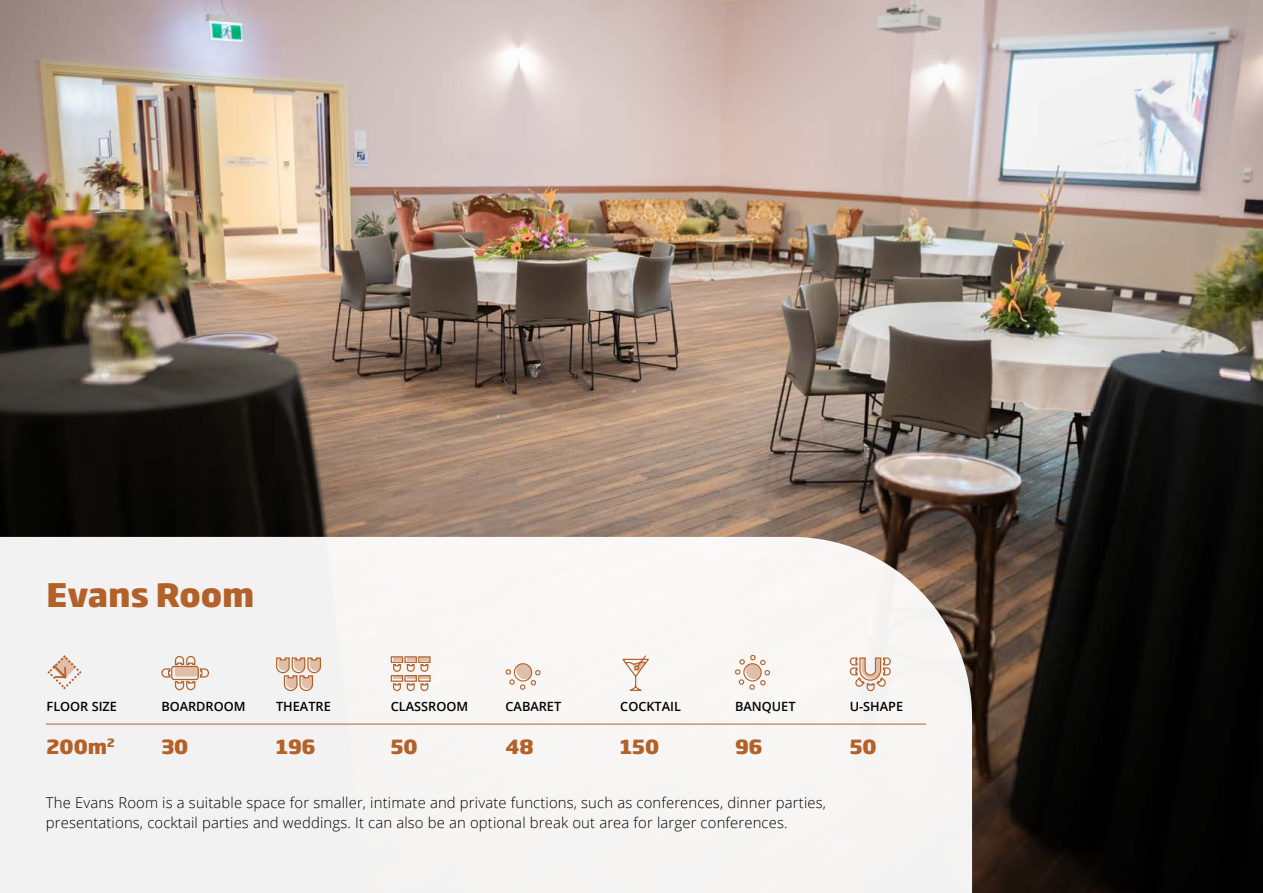
<style>
.page{position:relative;width:1263px;height:893px;background:#fff}
.page>*{position:absolute;margin:0;border:0;box-sizing:border-box;transform-origin:0 0}
.t1{font:800 31.8px "Soho Gothic Std";color:#b36128}
.t2{font:800 19.05px "Soho Gothic Std";color:#b36128}
.t3{font:300 14.85px/19px "Open Sans";letter-spacing:.01em;color:#000}
.t4{font:600 12.75px "Open Sans";color:#000}
</style>
<div class="page">
<img style="left:0;top:0;width:1263px;height:893px">
<div style="left:0;top:537px;width:972px;height:356px;background:#f6f5f4"></div>
<svg style="left:275px;top:657px;width:47px;height:35px"></svg>
<svg style="left:504px;top:663px;width:38px;height:28px"></svg>
<svg style="left:161px;top:655px;width:49px;height:36px"></svg>
<svg style="left:47px;top:655px;width:35px;height:34px"></svg>
<hr style="left:46px;top:724px;width:880px;height:1px;background:#b36128">
<svg style="left:390px;top:656px;width:41px;height:36px"></svg>
<svg style="left:734px;top:654px;width:37px;height:37px"></svg>
<svg style="left:621px;top:654px;width:29px;height:37px"></svg>
<svg style="left:849px;top:657px;width:42px;height:35px"></svg>
<h1 class="t1" style="left:47px;top:574px;width:209px">Evans Room</h1>
<p class="t4" style="left:47px;top:698px;width:72px">FLOOR SIZE</p>
<p class="t4" style="left:161px;top:698px;width:86px">BOARDROOM</p>
<p class="t4" style="left:276px;top:698px;width:56px">THEATRE</p>
<p class="t4" style="left:391px;top:698px;width:79px">CLASSROOM</p>
<p class="t4" style="left:505px;top:698px;width:57px">CABARET</p>
<p class="t4" style="left:620px;top:698px;width:62px">COCKTAIL</p>
<p class="t4" style="left:735px;top:698px;width:62px">BANQUET</p>
<p class="t4" style="left:850px;top:698px;width:55px">U-SHAPE</p>
<p class="t2" style="left:47px;top:734px;width:70px">200m<sup>2</sup></p>
<p class="t2" style="left:161px;top:734px;width:29px">30</p>
<p class="t2" style="left:276px;top:734px;width:41px">196</p>
<p class="t2" style="left:391px;top:734px;width:28px">50</p>
<p class="t2" style="left:505px;top:734px;width:30px">48</p>
<p class="t2" style="left:620px;top:734px;width:40px">150</p>
<p class="t2" style="left:735px;top:734px;width:29px">96</p>
<p class="t2" style="left:850px;top:734px;width:28px">50</p>
<p class="t3" style="left:46px;top:793px;width:782px">The Evans Room is a suitable space for smaller, intimate and private functions, such as conferences, dinner parties, presentations, cocktail parties and weddings. It can also be an optional break out area for larger conferences.</p>
</div>
